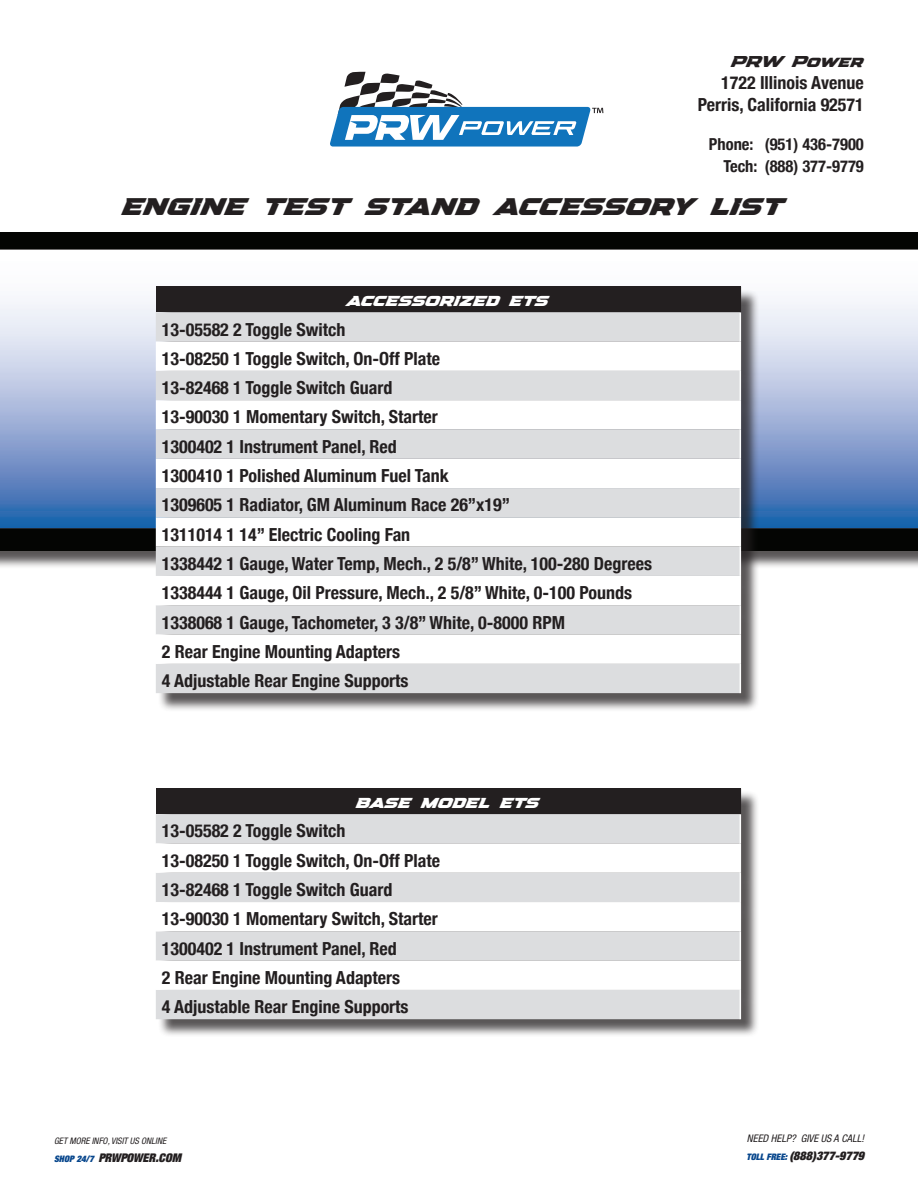
<style>
.page{position:relative;width:918px;height:1188px;background:#fff}
.page>*{position:absolute;margin:0;border:0;box-sizing:border-box;transform-origin:0 0}
.t1{font:30px "Speed";color:#231f20}
.t2{font:700 condensed 18px/29.2px "Helvetica Neue";color:#231f20}
.t3{font:18px "Speed";color:#fff}
.t4{font:700 condensed 16.5px/21.6px "Helvetica Neue";color:#231f20;text-align:right}
.t5{font:16.5px "Speed";letter-spacing:-.005em;color:#231f20}
.t6{font:italic 900 expanded 12px "Helvetica Neue";color:#231f20}
.t7{font:italic condensed 10.5px "Helvetica Neue";color:#231f20}
.t8{font:italic condensed 9px "Helvetica Neue";color:#231f20}
.s1{font-size:9px;color:#08478d}
</style>
<div class="page">
<svg style="left:0;top:248px;width:918px;height:282px"></svg>
<svg style="left:330px;top:72px;width:273px;height:75px"></svg>
<div style="left:0;top:232px;width:918px;height:16px;background:#040503"></div>
<div style="left:0;top:532px;width:918px;height:38px;background:#231f20;opacity:.75"></div>
<div style="left:0;top:530px;width:918px;height:21px;background:#040503"></div>
<div style="left:158px;top:289px;width:602px;height:423px;background:#231f20;opacity:.75"></div>
<div style="left:156px;top:287px;width:584px;height:25px;background:#231f20"></div>
<div style="left:156px;top:312px;width:584px;height:381px;background:#dcdddf"></div>
<svg style="left:156px;top:342px;width:584px;height:322px"></svg>
<hr style="left:740px;top:312px;width:1px;height:30px;background:#fff">
<svg style="left:740px;top:342px;width:1px;height:87px"></svg>
<hr style="left:740px;top:429px;width:1px;height:30px;background:#fff">
<svg style="left:740px;top:459px;width:1px;height:58px"></svg>
<hr style="left:740px;top:517px;width:1px;height:30px;background:#fff">
<svg style="left:740px;top:547px;width:1px;height:58px"></svg>
<hr style="left:740px;top:605px;width:1px;height:30px;background:#fff">
<svg style="left:740px;top:635px;width:1px;height:58px"></svg>
<svg style="left:740px;top:287px;width:1px;height:25px"></svg>
<div style="left:158px;top:791px;width:602px;height:247px;background:#231f20;opacity:.75"></div>
<div style="left:156px;top:788px;width:584px;height:26px;background:#231f20"></div>
<div style="left:156px;top:814px;width:584px;height:205px;background:#dcdddf"></div>
<svg style="left:156px;top:843px;width:584px;height:147px"></svg>
<hr style="left:740px;top:843px;width:1px;height:30px;background:#fff">
<svg style="left:740px;top:873px;width:1px;height:58px"></svg>
<hr style="left:740px;top:931px;width:1px;height:30px;background:#fff">
<svg style="left:740px;top:961px;width:1px;height:58px"></svg>
<svg style="left:740px;top:788px;width:1px;height:55px"></svg>
<p class="t5" style="left:732px;top:51px;width:133px">PRW Power</p>
<p class="t2" style="left:698px;top:71px;width:168px;line-height:21.6px;text-align:right">1722 Illinois Avenue<br>Perris, California 92571</p>
<p class="t4" style="left:709px;top:132px;width:156px">Phone: (951) 436-7900<br>Tech: (888) 377-9779</p>
<h1 class="t1" style="left:123px;top:185px;width:663px">engine test stand accessory list</h1>
<p class="t3" style="left:347px;top:288px;width:203px">accessorized ets</p>
<p class="t2" style="left:162px;top:313px;width:492px">13-05582 2 Toggle Switch<br>13-08250 1 Toggle Switch, On-Off Plate<br>13-82468 1 Toggle Switch Guard<br>13-90030 1 Momentary Switch, Starter<br>1300402 1 Instrument Panel, Red<br>1300410 1 Polished Aluminum Fuel Tank<br>1309605 1 Radiator, GM Aluminum Race 26”x19”<br>1311014 1 14” Electric Cooling Fan<br>1338442 1 Gauge, Water Temp, Mech., 2 5/8” White, 100-280 Degrees 1338444 1 Gauge, Oil Pressure, Mech., 2 5/8” White, 0-100 Pounds 1338068 1 Gauge, Tachometer, 3 3/8” White, 0-8000 RPM<br>2 Rear Engine Mounting Adapters<br>4 Adjustable Rear Engine Supports</p>
<p class="t3" style="left:357px;top:790px;width:185px">base model ets</p>
<p class="t2" style="left:162px;top:815px;width:280px">13-05582 2 Toggle Switch<br>13-08250 1 Toggle Switch, On-Off Plate<br>13-82468 1 Toggle Switch Guard<br>13-90030 1 Momentary Switch, Starter<br>1300402 1 Instrument Panel, Red<br>2 Rear Engine Mounting Adapters<br>4 Adjustable Rear Engine Supports</p>
<p class="t8" style="left:54px;top:1135px;width:114px">GET MORE INFO, VISIT US ONLINE</p>
<p class="t6" style="left:54px;top:1150px;width:128px"><span class="s1">SHOP 24/7</span> PRWPOWER.COM</p>
<p class="t7" style="left:747px;top:1132px;width:119px">NEED HELP? GIVE US A CALL!</p>
<p class="t6" style="left:747px;top:1148px;width:119px"><span class="s1">TOLL FREE:</span> (888)377-9779</p>
</div>
